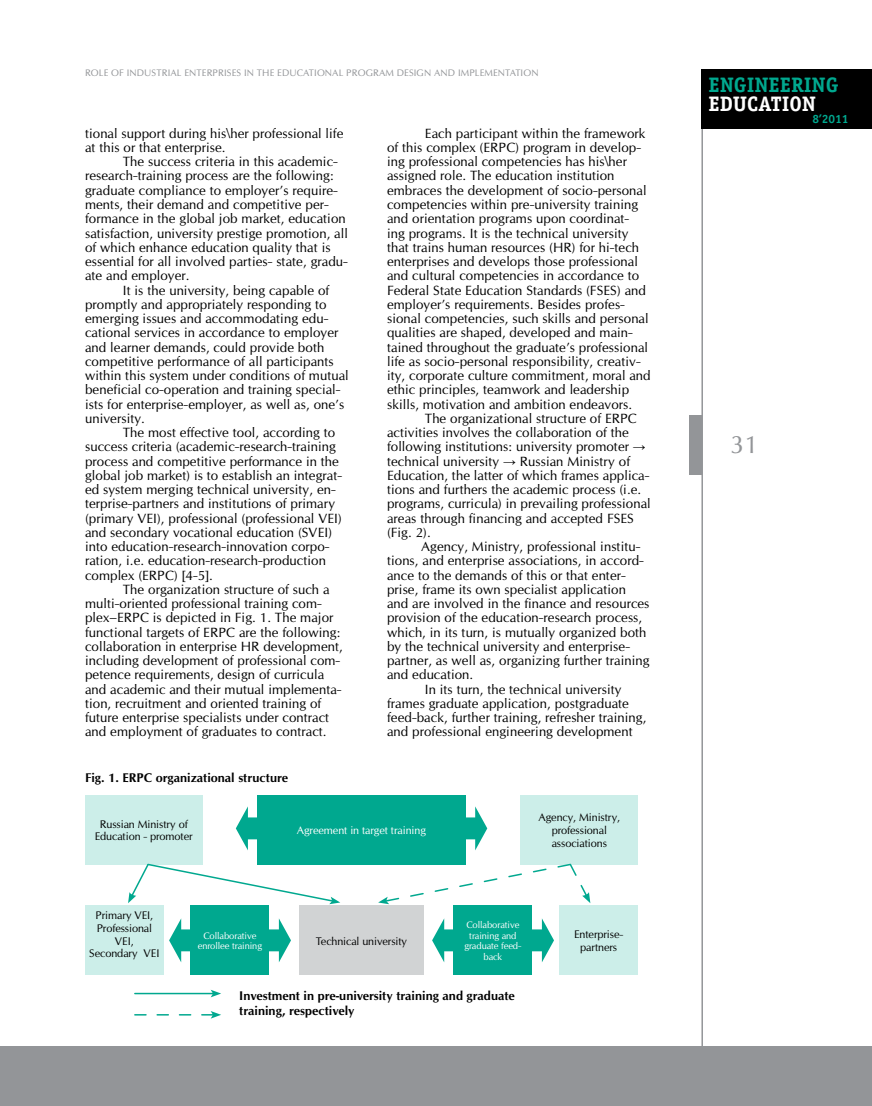
<style>
.page{position:relative;width:872px;height:1106px;background:#fff}
.page>*{position:absolute;margin:0;border:0;box-sizing:border-box;transform-origin:0 0}
.t1{font:24px "Opium New";color:#939598}
.t2{font:700 21px "Officina Serif C";color:#00a88f}
.t3{font:700 21px "Officina Serif C";color:#fff}
.t4{font:12.75px/14.2px "Opium New";letter-spacing:.005em;color:#000}
.t5{font:700 12px/14.4px "Opium New";color:#000}
.t6{font:700 12px "Officina Sans C";color:#00a88f}
.t7{font:10.5px/12.6px "Opium New";letter-spacing:-.01em;color:#000;text-align:center}
.t8{font:10.5px "Opium New";letter-spacing:-.01em;color:#fff}
.t9{font:9px "Opium New";letter-spacing:.01em;color:#939598}
.t10{font:9px/10.8px "Opium New";letter-spacing:-.01em;color:#fff;text-align:center}
.s1{font-family:"Times New Roman"}
</style>
<div class="page">
<hr style="left:701px;top:69px;width:2px;height:1037px;background:#939598">
<div style="left:689px;top:415px;width:13px;height:60px;background:#939598"></div>
<div style="left:0;top:1046px;width:872px;height:60px;background:#939598"></div>
<div style="left:701px;top:69px;width:171px;height:60px;background:#000"></div>
<div style="left:85px;top:795px;width:117px;height:69px;background:#cceee9"></div>
<hr style="left:135px;top:992px;width:78px;height:2px;background:#00a88f">
<svg style="left:211px;top:990px;width:10px;height:7px"></svg>
<div style="left:520px;top:795px;width:118px;height:69px;background:#cceee9"></div>
<div style="left:257px;top:795px;width:209px;height:69px;background:#00a88f"></div>
<svg style="left:236px;top:806px;width:21px;height:44px"></svg>
<svg style="left:466px;top:806px;width:21px;height:44px"></svg>
<div style="left:85px;top:905px;width:79px;height:70px;background:#cceee9"></div>
<div style="left:190px;top:905px;width:79px;height:70px;background:#00a88f"></div>
<svg style="left:169px;top:918px;width:21px;height:44px"></svg>
<svg style="left:269px;top:918px;width:22px;height:44px"></svg>
<div style="left:559px;top:905px;width:79px;height:70px;background:#cceee9"></div>
<div style="left:453px;top:905px;width:79px;height:70px;background:#00a88f"></div>
<svg style="left:432px;top:918px;width:21px;height:44px"></svg>
<svg style="left:532px;top:918px;width:22px;height:44px"></svg>
<div style="left:299px;top:905px;width:125px;height:70px;background:#d1d3d4"></div>
<svg style="left:128px;top:862px;width:212px;height:42px"></svg>
<svg style="left:378px;top:863px;width:212px;height:41px"></svg>
<svg style="left:135px;top:1011px;width:86px;height:7px"></svg>
<p class="t9" style="left:85px;top:67px;width:7px">ROL</p>
<p class="t9" style="left:104px;top:67px;width:30px">E OF INDUSTRIAL</p>
<p class="t9" style="left:184px;top:67px;width:105px">ENTERPRISES IN THE EDUCATIONAL</p>
<p class="t9" style="left:346px;top:67px;width:14px">PROGRA</p>
<p class="t9" style="left:385px;top:67px;width:30px">M DESIGN</p>
<p class="t9" style="left:434px;top:67px;width:8px">AND</p>
<p class="t9" style="left:458px;top:67px;width:47px">IMPLEMENTATION</p>
<p class="t4" style="left:85px;top:126px;width:260px">tional support during his\her professional life at this or that enterprise.</p>
<p class="t4" style="left:85px;top:154px;width:264px;text-indent:38px">The success criteria in this academic&shy;research-training process are the following: graduate compliance to employer’s require&shy;ments, their demand and competitive per&shy;formance in the global job market, education satisfaction, university prestige promotion, all of which enhance education quality that is essential for all involved parties- state, gradu&shy;ate and employer.</p>
<p class="t4" style="left:85px;top:283px;width:265px;text-indent:38px">It is the university, being capable of promptly and appropriately responding to emerging issues and accommodating edu&shy;cational services in accordance to employer and learner demands, could provide both competitive performance of all participants within this system under conditions of mutual beneficial co-operation and training special&shy;ists for enterprise-employer, as well as, one’s university.</p>
<p class="t4" style="left:85px;top:425px;width:258px;text-indent:38px">The most effective tool, according to success criteria (academic-research-training process and competitive performance in the global job market) is to establish an integrat&shy;ed system merging technical university, en&shy;terprise-partners and institutions of primary (primary VEI), professional (professional VEI) and secondary vocational education (SVEI) into education-research-innovation corpo&shy;ration, i.e. education-research-production complex (ERPC) [4-5].</p>
<p class="t4" style="left:85px;top:582px;width:259px;text-indent:38px">The organization structure of such a multi-oriented professional training com&shy;plex–ERPC is depicted in Fig. 1. The major functional targets of ERPC are the following: collaboration in enterprise HR development, including development of professional com&shy;petence requirements, design of curricula and academic and their mutual implementa&shy;tion, recruitment and oriented training of future enterprise specialists under contract and employment of graduates to contract.</p>
<p class="t5" style="left:85px;top:770px;width:205px">Fig. 1. ERPC organizational structure</p>
<p class="t4" style="left:387px;top:126px;width:265px;text-indent:38px">Each participant within the framework of this complex (ERPC) program in develop&shy;ing professional competencies has his\her assigned role. The education institution embraces the development of socio-personal competencies within pre-university training and orientation programs upon coordinat-<br>ing programs. It is the technical university that trains human resources (HR) for hi-tech enterprises and develops those professional and cultural competencies in accordance to Federal State Education Standards (FS ES) and employer’s requirements. Besides profes&shy;sional competencies, such skills and personal qualities are shaped, developed and main&shy;tained throughout the graduate’s professional life as socio-personal responsibility, creativ&shy;ity, corporate culture commitment, moral and ethic principles, teamwork and leadership skills, motivation and ambition endeavors.</p>
<p class="t4" style="left:387px;top:411px;width:265px;text-indent:38px">The organizational structure of ERPC activities involves the collaboration of the following institutions: university promoter <span class="s1">→ </span>technical university <span class="s1">→</span> Russian Ministry of Education, the latter of which frames applica&shy;tions and furthers the academic process (i.e. programs, curricula) in prevailing professional areas through financing and accepted FS ES (Fig. 2).</p>
<p class="t4" style="left:421px;top:539px;width:221px">Agency, Ministry, professional institu-</p>
<p class="t4" style="left:387px;top:553px;width:258px">tions, and enterprise associations, in accord-</p>
<p class="t4" style="left:387px;top:568px;width:240px">ance to the demands of this or that enter-</p>
<p class="t4" style="left:387px;top:582px;width:240px">prise, frame its own specialist application</p>
<p class="t4" style="left:387px;top:596px;width:264px">and are involved in the finance and resources</p>
<p class="t4" style="left:387px;top:610px;width:257px">provision of the education-research process,</p>
<p class="t4" style="left:387px;top:625px;width:261px">which, in its turn, is mutually organized both</p>
<p class="t4" style="left:387px;top:639px;width:244px">by the technical university and enterprise-</p>
<p class="t4" style="left:387px;top:653px;width:264px">partner, as well as, organizing further training</p>
<p class="t4" style="left:387px;top:667px;width:88px">and education.</p>
<p class="t4" style="left:425px;top:682px;width:198px">I n its turn, the technical university</p>
<p class="t4" style="left:387px;top:696px;width:243px">frames graduate application, postgraduate</p>
<p class="t4" style="left:387px;top:710px;width:261px">feed-back, further training, refresher training,</p>
<p class="t4" style="left:387px;top:724px;width:247px">and professional engineering development</p>
<p class="t7" style="left:95px;top:817px;width:99px">Russian Ministry of<br>Education - promoter</p>
<p class="t7" style="left:538px;top:811px;width:83px">Agency, Ministry, professional associations</p>
<p class="t8" style="left:297px;top:823px;width:131px">Agreement in target training</p>
<p class="t7" style="left:89px;top:909px;width:70px">Primary VEI,<br>Professional<br>VEI,<br>Secondary VEI</p>
<p class="t10" style="left:464px;top:919px;width:59px">Collaborative training and graduate feed&shy;back</p>
<p class="t10" style="left:198px;top:929px;width:66px">Collaborative enrollee training</p>
<p class="t7" style="left:574px;top:928px;width:51px">Enterprise&shy;partners</p>
<p class="t7" style="left:316px;top:934px;width:93px">Technical university</p>
<p class="t5" style="left:239px;top:989px;width:277px">I nvestment in pre-university training and graduate training, respectively</p>
<h2 class="t2" style="left:708px;top:73px;width:131px">ENGINEERING</h2>
<h2 class="t3" style="left:708px;top:91px;width:109px">EDUCATION</h2>
<p class="t6" style="left:812px;top:113px;width:38px">8’2011</p>
<h1 class="t1" style="left:730px;top:429px;width:30px">31</h1>
</div>
